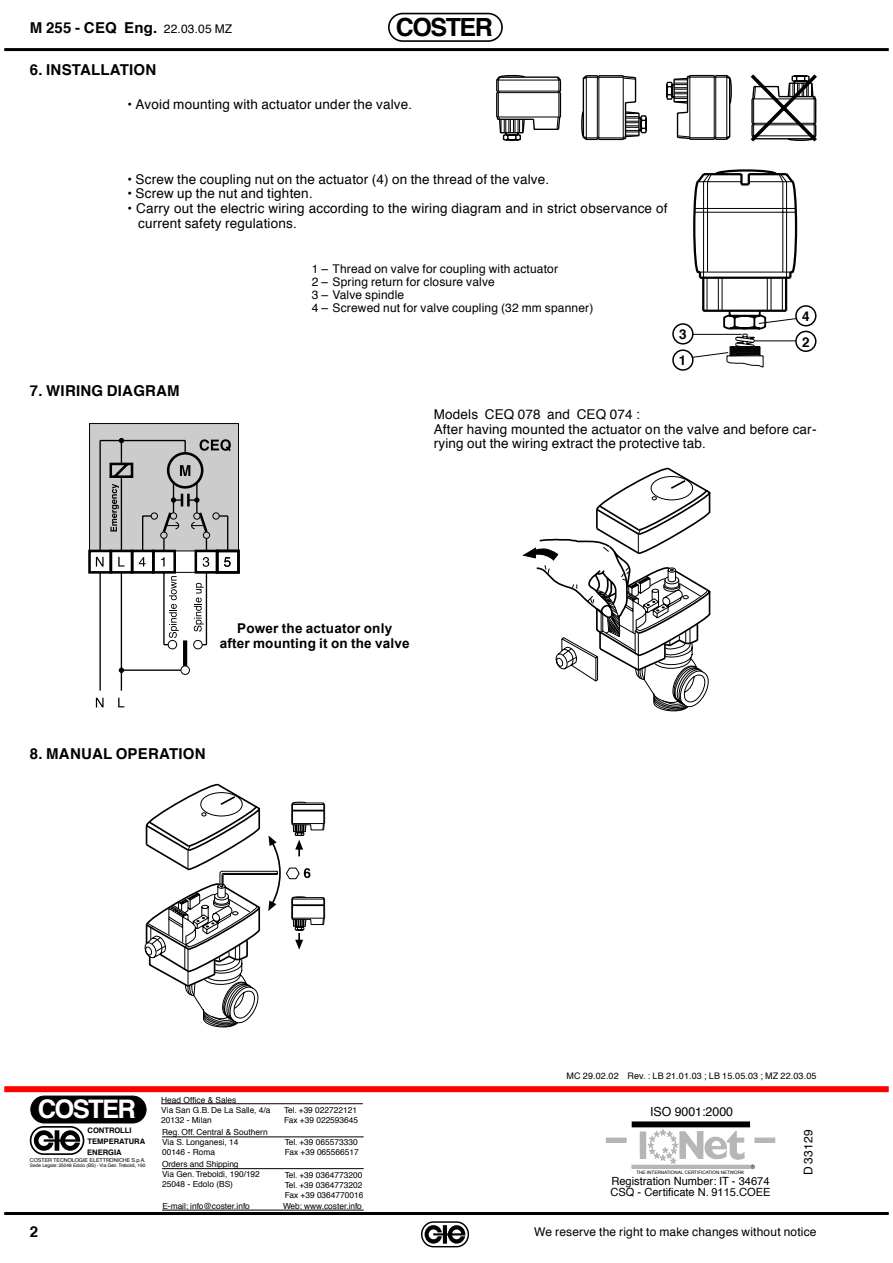
<style>
.page{position:relative;width:893px;height:1263px;background:#fff}
.page>*{position:absolute;margin:0;border:0;box-sizing:border-box;transform-origin:0 0}
.t1{font:700 25.65px "Helvetica";letter-spacing:-.065em;color:#fff}
.t2{font:700 25.05px "Helvetica";letter-spacing:-.06em;color:#000}
.Ti10s_00_01{font:700 15px "Helvetica";letter-spacing:.015em;color:#000}
.C_t__10{font:700 15px "Helvetica";letter-spacing:.015em;color:#000}
.Ti10s_03_01{font:700 15px "Helvetica";letter-spacing:.015em;color:#000}
.C_t__9{font:13.5px/14.9px "Helvetica";letter-spacing:.015em;color:#000}
.C_t__9-2{font:700 13.5px "Arial";letter-spacing:.015em;color:#000}
.C_t_9r23{font:13.5px "Helvetica";letter-spacing:.015em;color:#000}
.C_t__9-3{font:700 13.5px "Helvetica";color:#000}
.t3{font:12.45px "Helvetica";color:#000}
.C_t__8{font:12px "Helvetica";letter-spacing:.015em;color:#000}
.t4{font:11.25px/11.2px "Helvetica";color:#000}
.C_t__9-4{font:9px "Helvetica";letter-spacing:.015em;color:#000}
.t5{font:8.4px/10.1px "Helvetica";color:#000}
.t6{font:700 7.65px/10.8px "Helvetica";color:#000}
.t7{font:5.85px "Impact";color:#000}
.t8{font:5.4px "Helvetica";letter-spacing:-.01em;color:#000}
.t9{font:4.8px "Helvetica";letter-spacing:-.01em;color:#000}
.t10{font:4.65px "Helvetica";color:#000}
.s1{font-weight:400;font-size:12px}
</style>
<div class="page">
<hr style="left:4px;top:48px;width:885px;height:3px;background:#000">
<hr style="left:4px;top:1212px;width:885px;height:3px;background:#000">
<svg style="left:421px;top:1221px;width:49px;height:27px"></svg>
<svg style="left:388px;top:12px;width:115px;height:30px"></svg>
<div style="left:4px;top:1086px;width:885px;height:6px;background:#f00"></div>
<div style="left:632px;top:1122px;width:118px;height:5px;background:#000"></div>
<div style="left:632px;top:1165px;width:117px;height:3px;border:1px solid #b6b6b6"></div>
<div style="left:606px;top:1138px;width:20px;height:4px;border:1px solid #b6b6b6"></div>
<div style="left:755px;top:1138px;width:20px;height:4px;border:1px solid #b6b6b6"></div>
<div style="left:640px;top:1132px;width:6px;height:26px;background:#b6b6b6"></div>
<svg style="left:647px;top:1129px;width:97px;height:35px"></svg>
<svg style="left:29px;top:1095px;width:118px;height:60px"></svg>
<hr style="left:161px;top:1103px;width:202px;height:1px;background:#000">
<hr style="left:162px;top:1136px;width:202px;height:1px;background:#000">
<hr style="left:162px;top:1168px;width:202px;height:1px;background:#000">
<hr style="left:162px;top:1210px;width:202px;height:1px;background:#000">
<hr style="left:99px;top:572px;width:2px;height:119px;background:#000">
<svg style="left:96px;top:698px;width:8px;height:9px"></svg>
<div style="left:90px;top:423px;width:148px;height:128px;background:#ccc"></div>
<div style="left:89px;top:423px;width:150px;height:128px;border:1px solid #000"></div>
<hr style="left:163px;top:572px;width:2px;height:73px;background:#000">
<svg style="left:118px;top:698px;width:6px;height:9px"></svg>
<hr style="left:206px;top:572px;width:1px;height:73px;background:#000">
<hr style="left:121px;top:572px;width:1px;height:119px;background:#000">
<hr style="left:121px;top:669px;width:60px;height:2px;background:#000">
<svg style="left:119px;top:668px;width:5px;height:5px"></svg>
<div style="left:88px;top:550px;width:24px;height:24px;border:3px solid #000"></div>
<div style="left:168px;top:640px;width:9px;height:9px;border:1px solid #000;border-radius:50%"></div>
<hr style="left:183px;top:640px;width:4px;height:26px;background:#000">
<div style="left:193px;top:640px;width:10px;height:9px;border:1px solid #000;border-radius:50%"></div>
<div style="left:180px;top:665px;width:10px;height:10px;border:1px solid #000;border-radius:50%"></div>
<svg style="left:96px;top:438px;width:144px;height:200px"></svg>
<svg style="left:496px;top:74px;width:236px;height:67px"></svg>
<svg style="left:750px;top:74px;width:67px;height:68px"></svg>
<svg style="left:522px;top:467px;width:189px;height:245px"></svg>
<svg style="left:144px;top:783px;width:182px;height:245px"></svg>
<div style="left:672px;top:349px;width:22px;height:22px;border:1px solid #000;border-radius:50%"></div>
<div style="left:672px;top:323px;width:22px;height:22px;border:1px solid #000;border-radius:50%"></div>
<div style="left:795px;top:331px;width:21px;height:21px;border:1px solid #000;border-radius:50%"></div>
<div style="left:795px;top:305px;width:21px;height:21px;border:1px solid #000;border-radius:50%"></div>
<svg style="left:693px;top:169px;width:105px;height:111px"></svg>
<svg style="left:691px;top:309px;width:106px;height:58px"></svg>
<hr style="left:702px;top:278px;width:2px;height:33px;background:#000">
<hr style="left:785px;top:278px;width:2px;height:33px;background:#000">
<hr style="left:703px;top:310px;width:83px;height:2px;background:#000">
<hr style="left:707px;top:278px;width:1px;height:33px;background:#000">
<hr style="left:718px;top:278px;width:1px;height:33px;background:#000">
<hr style="left:722px;top:278px;width:1px;height:33px;background:#000">
<hr style="left:771px;top:278px;width:1px;height:33px;background:#000">
<hr style="left:767px;top:278px;width:1px;height:33px;background:#000">
<hr style="left:782px;top:278px;width:1px;height:33px;background:#000">
<p class="C_t__10" style="left:30px;top:17px;width:204px">M 255 - CEQ Eng. <span class="s1">22.03.05 MZ</span></p>
<h2 class="t2" style="left:396px;top:10px;width:98px">COSTER</h2>
<p class="Ti10s_03_01" style="left:30px;top:60px;width:128px">6. INSTALLATION</p>
<p class="C_t_9r23" style="left:128px;top:95px;width:286px">• Avoid mounting with actuator under the valve.</p>
<p class="C_t__9" style="left:128px;top:172px;width:423px">• Screw the coupling nut on the actuator (4) on the thread of the valve.</p>
<p class="C_t__9" style="left:128px;top:187px;width:187px">• Screw up the nut and tighten.</p>
<p class="C_t__9" style="left:138px;top:202px;width:531px;text-indent:-11px">• Carry out the electric wiring according to the wiring diagram and in strict observance of current safety regulations.</p>
<p class="Ti10s_00_01" style="left:30px;top:380px;width:152px">7. WIRING DIAGRAM</p>
<p class="C_t__8" style="left:312px;top:260px;width:248px">1 – Thread on valve for coupling with actuator</p>
<p class="C_t__8" style="left:312px;top:274px;width:185px">2 – Spring return for closure valve</p>
<p class="C_t__8" style="left:312px;top:287px;width:94px">3 – Valve spindle</p>
<p class="C_t__8" style="left:312px;top:300px;width:283px">4 – Screwed nut for valve coupling (32 mm spanner)</p>
<p class="C_t__9-3" style="left:679px;top:325px;width:9px">3</p>
<p class="C_t__9-3" style="left:679px;top:351px;width:9px">1</p>
<p class="C_t__9-3" style="left:802px;top:307px;width:9px">4</p>
<p class="C_t__9-3" style="left:802px;top:333px;width:9px">2</p>
<p class="C_t__9" style="left:434px;top:407px;width:207px">Models CEQ 078 and CEQ 074 :</p>
<p class="C_t__9" style="left:434px;top:422px;width:384px">After having mounted the actuator on the valve and before car&shy;rying out the wiring extract the protective tab.</p>
<p class="C_t__9-2" style="left:237px;top:621px;width:156px">Power the actuator only</p>
<p class="C_t__9-2" style="left:220px;top:636px;width:191px">after mounting it on the valve</p>
<p class="Ti10s_00_01" style="left:30px;top:744px;width:177px">8. MANUAL OPERATION</p>
<p class="C_t__9-4" style="left:566px;top:1070px;width:251px">MC 29.02.02 Rev. : LB 21.01.03 ; LB 15.05.03 ; MZ 22.03.05</p>
<h1 class="t1" style="left:38px;top:1091px;width:100px">COSTER</h1>
<p class="t8" style="left:30px;top:1156px;width:117px">COSTER TECNOLOGIE ELETTRONICHE S.p.A.</p>
<p class="t9" style="left:30px;top:1162px;width:117px">Sede Legale: 25048 Edolo (BS) - Via Gen.Treboldi, 190</p>
<p class="t6" style="left:87px;top:1125px;width:59px">CONTROLLI<br>TEMPERATURA<br>ENERGIA</p>
<p class="t5" style="left:161px;top:1095px;width:111px">Head Office &amp; Sales<br>Via San G.B. De La Salle, 4/a<br>20132 - Milan</p>
<p class="t5" style="left:284px;top:1105px;width:76px">Tel. +39 022722121<br>Fax +39 022593645</p>
<p class="t5" style="left:162px;top:1128px;width:107px">Reg. Off. Central &amp; Southern<br>Via S. Longanesi, 14<br>00146 - Roma</p>
<p class="t5" style="left:285px;top:1138px;width:76px">Tel. +39 065573330<br>Fax +39 065566517</p>
<p class="t5" style="left:162px;top:1159px;width:99px">Orders and Shipping<br>Via Gen. Treboldi, 190/192<br>25048 - Edolo (BS)</p>
<p class="t5" style="left:285px;top:1170px;width:80px">Tel. +39 0364773200<br>Tel. +39 0364773202<br>Fax +39 0364770016</p>
<p class="t5" style="left:162px;top:1201px;width:89px">E-mail: info@coster.info</p>
<p class="t5" style="left:283px;top:1202px;width:80px">Web: www.coster.info</p>
<h3 class="t3" style="left:650px;top:1103px;width:85px">ISO 9001:2000</h3>
<p class="t7" style="left:750px;top:1162px;width:6px">®</p>
<p class="t10" style="left:636px;top:1169px;width:109px">THE INTERNATIONAL CERTIFICATION NETWORK</p>
<h3 class="t4" style="left:610px;top:1176px;width:162px">Registration Number: IT - 34674<br>CSQ - Certificate N. 9115.COEE</h3>
<p class="C_t__8" style="left:800px;top:1175px;width:47px;rotate:-90deg">D 33129</p>
<p class="C_t__10" style="left:30px;top:1222px;width:10px">2</p>
<p class="C_t__8" style="left:534px;top:1224px;width:284px">We reserve the right to make changes without notice</p>
</div>
